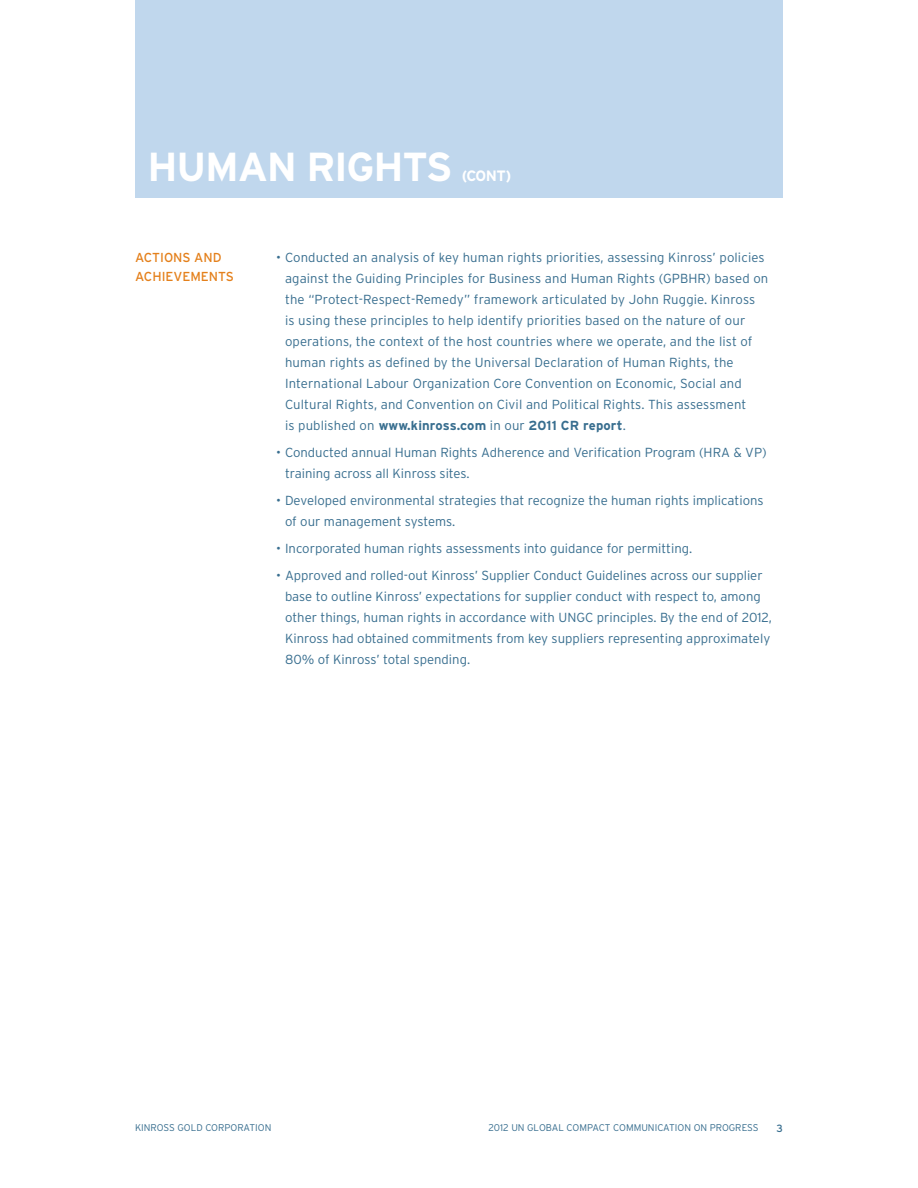
<style>
.page{position:relative;width:918px;height:1188px;background:#fff}
.page>*{position:absolute;margin:0;border:0;box-sizing:border-box;transform-origin:0 0}
.t1{font:700 40.5px "Interstate";letter-spacing:-.03em;color:#fff}
.t2{font:700 15px "Interstate";color:#fff}
.t3{font:300 13.2px/21px "Interstate";color:#386e8f}
.head2{font:13.05px/18.3px "Interstate";color:#e4801b}
.t4{font:10.5px "Interstate";color:#386e8f}
.t5{font:300 9.75px "Interstate";color:#386e8f}
.s1{font-weight:700}
</style>
<div class="page">
<div style="left:135px;top:0;width:648px;height:198px;background:#c0d7ed"></div>
<p class="t1" style="left:148px;top:142px;width:307px">HUMAN RIGHTS</p>
<p class="t2" style="left:462px;top:166px;width:51px">(CONT)</p>
<p class="head2" style="left:135px;top:249px;width:100px">ACTIONS AND<br>ACHIEVEMENTS</p>
<p class="t3" style="left:285px;top:247px;width:485px;text-indent:-9px">• Conducted an analysis of key human rights priorities, assessing Kinross’ policies against the Guiding Principles for Business and Human Rights (GPBHR) based on the “Protect-Respect-Remedy” framework articulated by John Ruggie. Kinross<br>is using these principles to help identify priorities based on the nature of our operations, the context of the host countries where we operate, and the list of human rights as defined by the Universal Declaration of Human Rights, the International Labour Organization Core Convention on Economic, Social and Cultural Rights, and Convention on Civil and Political Rights. This assessment<br>is published on <span class="s1">www.kinross.com</span> in our <span class="s1">2011 CR report</span>.</p>
<p class="t3" style="left:285px;top:442px;width:483px;text-indent:-9px">• Conducted annual Human Rights Adherence and Verification Program (HRA &amp; VP) training across all Kinross sites.</p>
<p class="t3" style="left:285px;top:490px;width:480px;text-indent:-9px">• Developed environmental strategies that recognize the human rights implications of our management systems.</p>
<p class="t3" style="left:276px;top:538px;width:418px">• Incorporated human rights assessments into guidance for permitting.</p>
<p class="t3" style="left:285px;top:565px;width:489px;text-indent:-9px">• Approved and rolled-out Kinross’ Supplier Conduct Guidelines across our supplier base to outline Kinross’ expectations for supplier conduct with respect to, among other things, human rights in accordance with UNGC principles. By the end of 2012, Kinross had obtained commitments from key suppliers representing approximately 80% of Kinross’ total spending.</p>
<p class="t5" style="left:135px;top:1122px;width:138px">KINROSS GOLD CORPORATION</p>
<p class="t5" style="left:489px;top:1122px;width:272px">2012 UN GLOBAL COMPACT COMMUNICATION ON PROGRESS</p>
<p class="t4" style="left:777px;top:1122px;width:8px">3</p>
</div>
